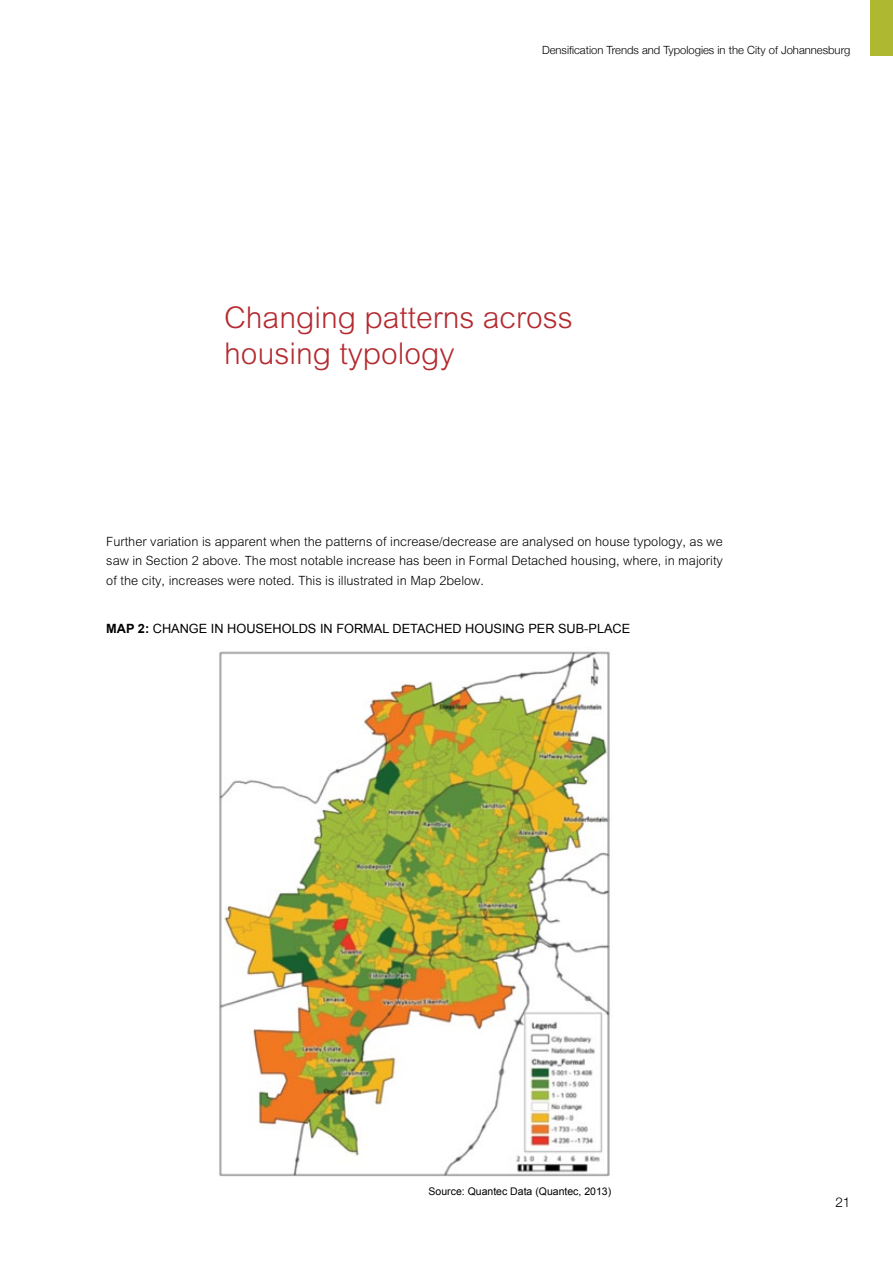
<style>
.page{position:relative;width:893px;height:1263px;background:#fff}
.page>*{position:absolute;margin:0;border:0;box-sizing:border-box;transform-origin:0 0}
.t1{font:300 30px/36px "Arial";color:#b32a30}
.t2{font:300 13.5px "Helvetica Neue";color:#000}
.t3{font:300 12.75px/19.5px "Arial";color:#000;text-align:justify}
.t4{font:12.75px "Arial";color:#000}
.t5{font:300 11.25px "Helvetica Neue";color:#000}
.t6{font:10.5px "Arial";color:#000}
.s1{font-weight:700}
</style>
<div class="page">
<div style="left:870px;top:0;width:23px;height:55px;background:#afb831"></div>
<img style="left:219px;top:651px;width:391px;height:526px">
<p class="t5" style="left:542px;top:41px;width:310px">Densification Trends and Typologies in the City of Johannesburg</p>
<h1 class="t1" style="left:224px;top:299px;width:350px">Changing patterns across housing typology</h1>
<p class="t3" style="left:106px;top:532px;width:618px">Further variation is apparent when the patterns of increase/decrease are analysed on house typology, as we saw in Section 2 above. The most notable increase has been in Formal Detached housing, where, in majority of the city, increases were noted. This is illustrated in Map 2below.</p>
<p class="t4" style="left:106px;top:620px;width:526px"><span class="s1">MAP 2:</span> CHANGE IN HOUSEHOLDS IN FORMAL DETACHED HOUSING PER SUB-PLACE</p>
<p class="t6" style="left:429px;top:1185px;width:184px">Source: Quantec Data (Quantec, 2013)</p>
<p class="t2" style="left:835px;top:1191px;width:17px">21</p>
</div>
